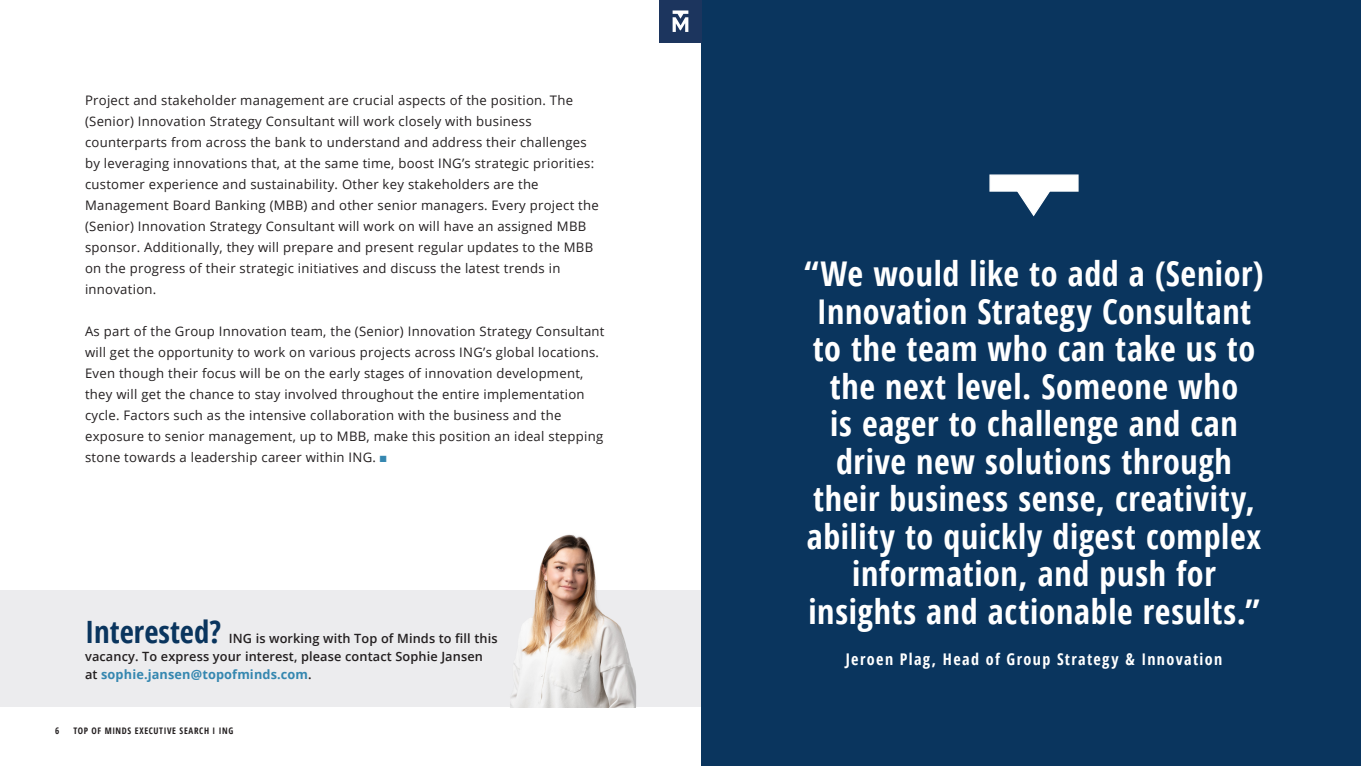
<style>
.page{position:relative;width:1361px;height:766px;background:#fff}
.page>*{position:absolute;margin:0;border:0;box-sizing:border-box;transform-origin:0 0}
.Page_header_kopie{font:700 condensed 34.05px/37.5px "Open Sans";letter-spacing:.02em;color:#fff;text-align:center}
.t1{font:700 condensed 30.75px "Open Sans";color:#0a355e}
.t2{font:700 condensed 16.12px "Open Sans";letter-spacing:.085em;color:#fff}
.t3{font:13.12px/21px "Open Sans";letter-spacing:.02em;color:#231f20}
.t4{font:600 12.75px/18px "Open Sans";letter-spacing:.01em;color:#231f20}
.t5{font:700 condensed 9px "Open Sans";letter-spacing:.07em;color:#231f20}
.s1{color:#3587b0}
.s2{font-weight:700;color:#3587b0}
</style>
<div class="page">
<div style="left:0;top:590px;width:702px;height:116px;background:#ececee"></div>
<div style="left:702px;top:0;width:659px;height:765px;background:#0a355e"></div>
<svg style="left:989px;top:174px;width:90px;height:43px"></svg>
<img style="left:510px;top:534px;width:127px;height:172px">
<div style="left:659px;top:0;width:43px;height:43px;background:#1c355e"></div>
<svg style="left:672px;top:10px;width:16px;height:22px"></svg>
<p class="t3" style="left:85px;top:89px;width:515px">Project and stakeholder management are crucial aspects of the position. The (Senior) Innovation Strategy Consultant will work closely with business counterparts from across the bank to understand and address their challenges by leveraging innovations that, at the same time, boost ING’s strategic priorities: customer experience and sustainability. Other key stakeholders are the Management Board Banking (MBB) and other senior managers. Every project the (Senior) Innovation Strategy Consultant will work on will have an assigned MBB sponsor. Additionally, they will prepare and present regular updates to the MBB on the progress of their strategic initiatives and discuss the latest trends in innovation.</p>
<p class="t3" style="left:85px;top:320px;width:521px">As part of the Group Innovation team, the (Senior) Innovation Strategy Consultant will get the opportunity to work on various projects across ING’s global locations.<br>Even though their focus will be on the early stages of innovation development, they will get the chance to stay involved throughout the entire implementation cycle. Factors such as the intensive collaboration with the business and the exposure to senior management, up to MBB, make this position an ideal stepping stone towards a leadership career within ING. <span class="s1">■</span></p>
<p class="t1" style="left:85px;top:609px;width:138px">Interested?</p>
<p class="t4" style="left:85px;top:628px;width:414px;text-indent:144px">ING is working with Top of Minds to fill this vacancy. To express your interest, please contact Sophie Jansen at <span class="s2">sophie.jansen@topofminds.com</span>.</p>
<p class="t5" style="left:55px;top:724px;width:6px">6</p>
<p class="t5" style="left:73px;top:724px;width:161px">TOP OF MINDS EXECUTIVE SEARCH I ING</p>
<p class="Page_header_kopie" style="left:804px;top:254px;width:460px">“We would like to add a (Senior)<br>Innovation Strategy Consultant to the team who can take us to the next level. Someone who<br>is eager to challenge and can drive new solutions through their business sense, creativity, ability to quickly digest complex information, and push for insights and actionable results.”</p>
<p class="t2" style="left:846px;top:648px;width:378px">Jeroen Plag, Head of Group Strategy &amp; Innovation</p>
</div>
